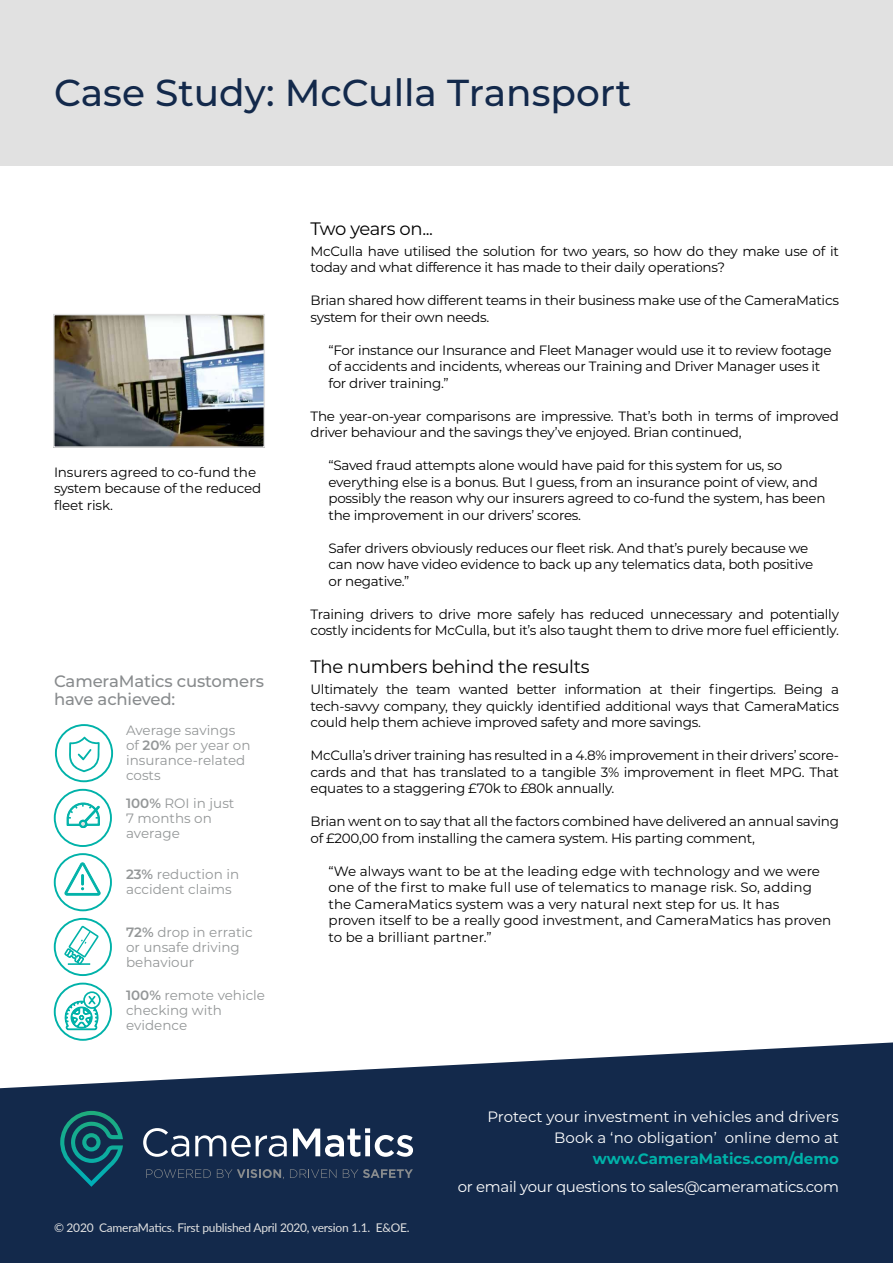
<style>
.page{position:relative;width:893px;height:1263px;background:#fff}
.page>*{position:absolute;margin:0;border:0;box-sizing:border-box;transform-origin:0 0}
.t1{font:500 37.5px "Montserrat";color:#13294b}
.t2{font:18px "Montserrat";letter-spacing:-.02em;color:#000}
.t3{font:500 16.5px/18px "Montserrat";letter-spacing:-.01em;color:#888b8d}
.t4{font:15px/21px "Montserrat";color:#fff;text-align:right}
.t5{font:15px "Montserrat";letter-spacing:-.02em;color:#fff}
.t6{font:700 15px "Montserrat";color:#00b2a9}
.t7{font:13.5px/16.5px "Montserrat";letter-spacing:-.02em;color:#000}
.t8{font:13.5px/16.5px "Montserrat";color:#000}
.t9{font:13.5px/15px "Montserrat";color:#949798}
.t10{font:12px "Lato";letter-spacing:-.02em;color:#e1e1e1}
.s1{font-weight:600}
</style>
<div class="page">
<div style="left:0;top:0;width:893px;height:165px;background:#e1e1e1"></div>
<img style="left:56px;top:317px;width:206px;height:128px">
<div style="left:53px;top:314px;width:212px;height:134px;border:2px solid #e1e1e1"></div>
<div style="left:55px;top:724px;width:58px;height:58px;border:2px solid #00b2a9;border-radius:50%"></div>
<svg style="left:69px;top:737px;width:31px;height:35px"></svg>
<div style="left:54px;top:789px;width:58px;height:58px;border:2px solid #00b2a9;border-radius:50%"></div>
<svg style="left:67px;top:802px;width:33px;height:26px"></svg>
<svg style="left:65px;top:862px;width:35px;height:33px"></svg>
<div style="left:54px;top:853px;width:58px;height:58px;border:2px solid #00b2a9;border-radius:50%"></div>
<svg style="left:63px;top:924px;width:37px;height:42px"></svg>
<div style="left:54px;top:918px;width:58px;height:58px;border:2px solid #00b2a9;border-radius:50%"></div>
<div style="left:83px;top:991px;width:18px;height:18px;border:2px solid #00b2a9;border-radius:50%"></div>
<svg style="left:65px;top:994px;width:35px;height:36px"></svg>
<div style="left:54px;top:982px;width:58px;height:59px;border:2px solid #00b2a9;border-radius:50%"></div>
<svg style="left:0;top:1042px;width:893px;height:221px;background:#2d415f"></svg>
<svg style="left:143px;top:1128px;width:46px;height:29px"></svg>
<svg style="left:195px;top:1135px;width:92px;height:22px"></svg>
<svg style="left:293px;top:1128px;width:120px;height:29px"></svg>
<svg style="left:146px;top:1169px;width:65px;height:9px"></svg>
<svg style="left:217px;top:1169px;width:67px;height:10px"></svg>
<svg style="left:290px;top:1169px;width:46px;height:9px"></svg>
<svg style="left:343px;top:1169px;width:70px;height:9px"></svg>
<svg style="left:60px;top:1111px;width:63px;height:76px;background:#125162"></svg>
<h1 class="t1" style="left:54px;top:67px;width:579px">Case Study: McCulla Transport</h1>
<p class="t7" style="left:54px;top:463px;width:209px">Insurers agreed to co-fund the system because of the reduced fleet risk.</p>
<p class="t3" style="left:54px;top:671px;width:211px">CameraMatics customers have achieved:</p>
<p class="t9" style="left:126px;top:722px;width:126px">Average savings of <span class="s1">20%</span> per year on insurance-related costs</p>
<p class="t9" style="left:126px;top:795px;width:110px"><span class="s1">100%</span> ROI in just<br>7 months on average</p>
<p class="t9" style="left:126px;top:866px;width:115px"><span class="s1">23%</span> reduction in accident claims</p>
<p class="t9" style="left:126px;top:925px;width:128px"><span class="s1">72%</span> drop in erratic or unsafe driving behaviour</p>
<p class="t9" style="left:126px;top:987px;width:140px"><span class="s1">100%</span> remote vehicle checking with evidence</p>
<h2 class="t2" style="left:310px;top:216px;width:124px">Two years on...</h2>
<p class="t7" style="left:310px;top:242px;width:530px">McCulla have utilised the solution for two years, so how do they make use of it today and what difference it has made to their daily operations?</p>
<p class="t7" style="left:310px;top:292px;width:530px">Brian shared how different teams in their business make use of the CameraMatics system for their own needs.</p>
<p class="t7" style="left:328px;top:341px;width:505px">“For instance our Insurance and Fleet Manager would use it to review footage of accidents and incidents, whereas our Training and Driver Manager uses it for driver training.”</p>
<p class="t7" style="left:310px;top:407px;width:530px">The year-on-year comparisons are impressive. That’s both in terms of improved driver behaviour and the savings they’ve enjoyed. Brian continued,</p>
<p class="t7" style="left:328px;top:457px;width:498px">“Saved fraud attempts alone would have paid for this system for us, so everything else is a bonus. But I guess, from an insurance point of view, and possibly the reason why our insurers agreed to co-fund the system, has been the improvement in our drivers’ scores.</p>
<p class="t7" style="left:328px;top:539px;width:486px">Safer drivers obviously reduces our fleet risk. And that’s purely because we can now have video evidence to back up any telematics data, both positive or negative.”</p>
<p class="t7" style="left:310px;top:605px;width:530px">Training drivers to drive more safely has reduced unnecessary and potentially costly incidents for McCulla, but it’s also taught them to drive more fuel efficiently.</p>
<h2 class="t2" style="left:310px;top:654px;width:280px">The numbers behind the results</h2>
<p class="t7" style="left:310px;top:680px;width:530px;text-align:justify">Ultimately the team wanted better information at their fingertips. Being a tech-savvy company, they quickly identified additional ways that CameraMatics could help them achieve improved safety and more savings.</p>
<p class="t7" style="left:310px;top:746px;width:530px;text-align:justify">McCulla’s driver training has resulted in a 4.8% improvement in their drivers’ score&shy;cards and that has translated to a tangible 3% improvement in fleet MPG. That equates to a staggering £70k to £80k annually.</p>
<p class="t7" style="left:310px;top:812px;width:530px">Brian went on to say that all the factors combined have delivered an annual saving of £200,00 from installing the camera system. His parting comment,</p>
<p class="t8" style="left:328px;top:862px;width:504px">“We always want to be at the leading edge with technology and we were one of the first to make full use of telematics to manage risk. So, adding the CameraMatics system was a very natural next step for us. It has<br>proven itself to be a really good investment, and CameraMatics has proven to be a brilliant partner.”</p>
<p class="t4" style="left:487px;top:1105px;width:353px">Protect your investment in vehicles and drivers<br>Book a ‘no obligation’ online demo at</p>
<p class="t6" style="left:593px;top:1148px;width:248px">www.CameraMatics.com/demo</p>
<p class="t5" style="left:458px;top:1177px;width:383px">or email your questions to sales@cameramatics.com</p>
<p class="t10" style="left:54px;top:1219px;width:357px">© 2020 CameraMatics. First published April 2020, version 1.1. E&amp;OE.</p>
</div>
